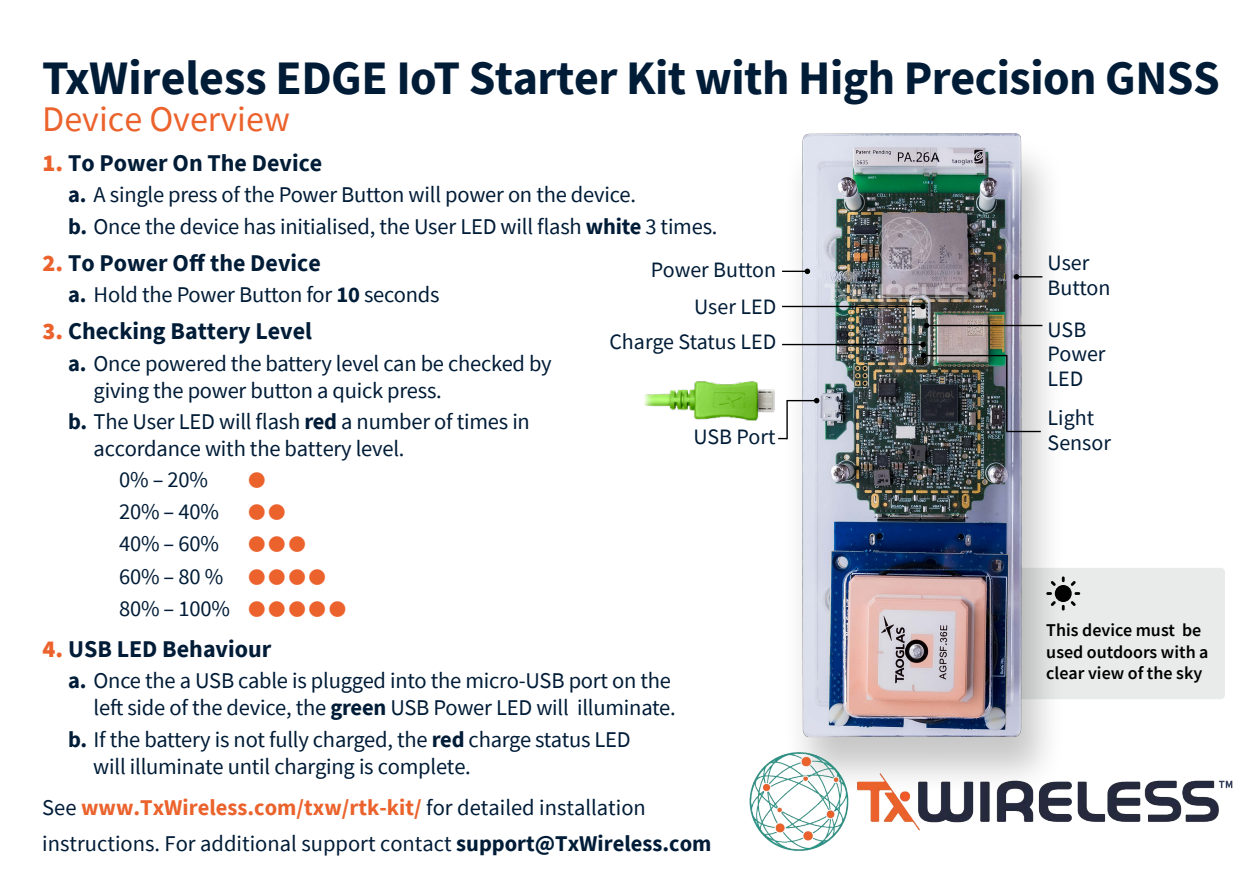
<style>
.page{position:relative;width:1259px;height:893px;background:#fff}
.page>*{position:absolute;margin:0;border:0;box-sizing:border-box;transform-origin:0 0}
.t1{font:700 48px "Source Sans Pro";letter-spacing:-.01em;color:#001c37}
.t2{font:36px "Source Sans Pro";color:#eb622c}
.t3{font:27px "Wingdings";color:#eb622c}
.t4{font:700 24px "Source Sans Pro";color:#001c37}
.t5{font:22.5px/27px "Source Sans Pro";letter-spacing:-.01em;color:#001c37}
.t6{font:21.9px/24.6px "Source Sans Pro";color:#001c37}
.t7{font:600 18px/21.6px "Source Sans Pro";color:#000}
.s1{font-weight:900;color:#eb622c}
.s2{font-weight:700}
.s3{color:#eb622c}
.s4{font-weight:700;color:#eb622c}
</style>
<div class="page">
<div style="left:981px;top:568px;width:244px;height:131px;background:#e9ebeb;border-radius:4px"></div>
<div style="left:779px;top:105px;width:290px;height:720px;background:#000;opacity:.22"></div>
<img style="left:644px;top:364px;width:143px;height:74px">
<svg style="left:1074px;top:592px;width:6px;height:3px"></svg>
<svg style="left:1070px;top:581px;width:5px;height:5px"></svg>
<div style="left:1054px;top:585px;width:17px;height:17px;background:#020203;border-radius:50%"></div>
<svg style="left:1062px;top:576px;width:2px;height:6px"></svg>
<svg style="left:1050px;top:581px;width:5px;height:5px"></svg>
<svg style="left:1046px;top:592px;width:6px;height:3px"></svg>
<svg style="left:1050px;top:601px;width:5px;height:5px"></svg>
<svg style="left:1062px;top:605px;width:2px;height:6px"></svg>
<svg style="left:1070px;top:601px;width:5px;height:5px"></svg>
<img style="left:749px;top:712px;width:484px;height:140px">
<img style="left:792px;top:116px;width:243px;height:636px">
<hr style="left:926px;top:325px;width:116px;height:1px;background:#000">
<hr style="left:782px;top:306px;width:141px;height:1px;background:#000">
<hr style="left:782px;top:344px;width:141px;height:1px;background:#000">
<hr style="left:786px;top:400px;width:2px;height:39px;background:#000">
<svg style="left:1013px;top:274px;width:29px;height:6px"></svg>
<svg style="left:782px;top:269px;width:28px;height:5px"></svg>
<svg style="left:920px;top:304px;width:5px;height:5px"></svg>
<svg style="left:920px;top:342px;width:5px;height:5px"></svg>
<svg style="left:787px;top:398px;width:32px;height:5px"></svg>
<svg style="left:923px;top:323px;width:6px;height:5px"></svg>
<img style="left:921px;top:353px;width:121px;height:80px">
<h1 class="t1" style="left:42px;top:46px;width:1179px">TxWireless EDGE IoT Starter Kit with High Precision GNSS</h1>
<h2 class="t2" style="left:42px;top:96px;width:249px">Device Overview</h2>
<p class="t4" style="left:43px;top:147px;width:281px"><span class="s1">1.</span> To Power On The Device</p>
<p class="t5" style="left:68px;top:179px;width:651px;line-height:31.2px"><span class="s2">a.</span> A single press of the Power Button will power on the device.<br><span class="s2">b.</span> Once the device has initialised, the User LED will flash <span class="s2">white</span> 3 times.</p>
<p class="t4" style="left:43px;top:247px;width:280px"><span class="s1">2.</span> To Power Off the Device</p>
<p class="t5" style="left:68px;top:281px;width:373px"><span class="s2">a.</span> Hold the Power Button for <span class="s2">10</span> seconds</p>
<p class="t4" style="left:43px;top:315px;width:271px"><span class="s1">3.</span> Checking Battery Level</p>
<p class="t5" style="left:94px;top:350px;width:460px;text-indent:-26px"><span class="s2">a.</span> Once powered the battery level can be checked by giving the power button a quick press.</p>
<p class="t5" style="left:94px;top:408px;width:438px;text-indent:-26px"><span class="s2">b.</span> The User LED will flash <span class="s2">red</span> a number of times in accordance with the battery level.</p>
<p class="t5" style="left:119px;top:466px;width:90px">0% – 20%</p>
<p class="t3" style="left:247px;top:466px;width:22px">●</p>
<p class="t5" style="left:119px;top:496px;width:230px;line-height:32.1px">20% – 40% <span class="s3">●●<br></span>40% – 60% <span class="s3">●●●<br></span>60% – 80 % <span class="s3">●●●●<br></span>80% – 100% <span class="s3">●●●●●</span></p>
<p class="t4" style="left:43px;top:633px;width:230px"><span class="s1">4.</span> USB LED Behaviour</p>
<p class="t5" style="left:68px;top:667px;width:609px;text-align:right"><span class="s2">a.</span> Once the a USB cable is plugged into the micro-USB port on the left side of the device, the <span class="s2">green</span> USB Power LED will illuminate.</p>
<p class="t5" style="left:68px;top:725px;width:564px"><span class="s2">b.</span> If the battery is not fully charged, the <span class="s2">red</span> charge status LED</p>
<p class="t6" style="left:651px;top:257px;width:127px">Power Button</p>
<p class="t6" style="left:694px;top:294px;width:83px">User LED</p>
<p class="t6" style="left:609px;top:329px;width:168px">Charge Status LED</p>
<p class="t6" style="left:693px;top:424px;width:83px">USB Port</p>
<p class="t5" style="left:42px;top:746px;width:605px;line-height:40.8px;text-indent:51px">will illuminate until charging is complete.<br>See <span class="s4">www.TxWireless.com/txw/rtk-kit/</span> for detailed installation</p>
<p class="t5" style="left:42px;top:829px;width:671px">instructions. For additional support contact <span class="s2">support@TxWireless.com</span></p>
<p class="t6" style="left:1047px;top:251px;width:64px">User<br>Button</p>
<p class="t6" style="left:1047px;top:317px;width:59px">USB<br>Power<br>LED</p>
<p class="t6" style="left:1047px;top:406px;width:65px">Light<br>Sensor</p>
<p class="t7" style="left:1046px;top:619px;width:164px">This device must be used outdoors with a clear view of the sky</p>
</div>
